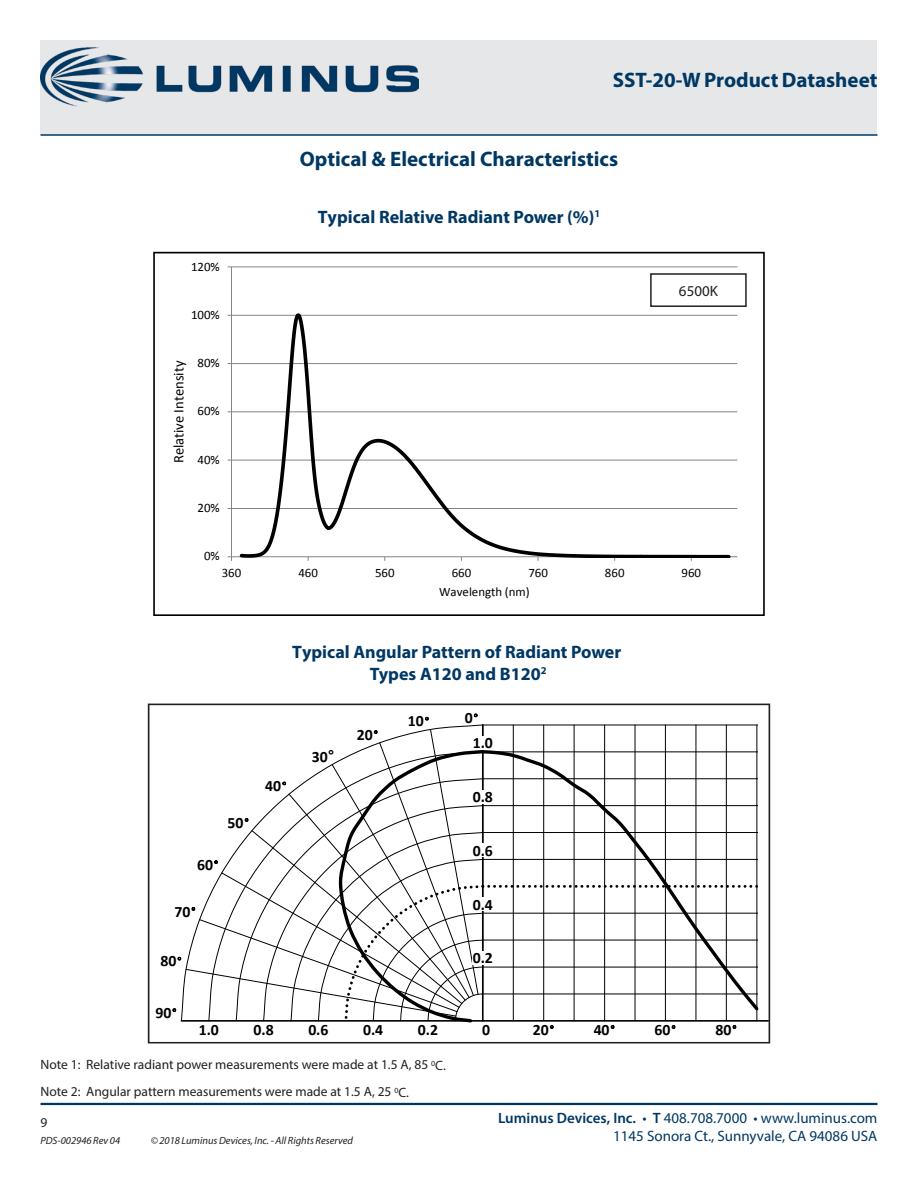
<style>
.page{position:relative;width:918px;height:1188px;background:#fff}
.page>*{position:absolute;margin:0;border:0;box-sizing:border-box;transform-origin:0 0}
.t1{font:700 21px "Myriad Pro";color:#003863}
.t2{font:700 18px/21.6px "Myriad Pro";color:#003863;text-align:center}
.t3{font:700 15.75px "Calibri";letter-spacing:-.005em;color:#000}
.t4{font:15px/18px "Myriad Pro";color:#003863;text-align:right}
.t5{font:15px "Myriad Pro";color:#231f20}
.t6{font:14.7px "Calibri";color:#000}
.t7{font:13.5px/27px "Myriad Pro";color:#231f20}
.t8{font:12.9px "Calibri";letter-spacing:-.005em;color:#000}
.t9{font:italic 10.5px "Myriad Pro";color:#231f20}
.s1{font-style:inherit}
.s2{font-family:"Sim Sun";font-weight:400;font-size:12.45px}
.s3{font-family:"Microsoft Ya Hei"}
.s4{font-weight:600}
</style>
<div class="page">
<div style="left:40px;top:40px;width:838px;height:95px;background:#e6e7e9"></div>
<hr style="left:40px;top:1103px;width:838px;height:2px;background:#003863">
<hr style="left:40px;top:134px;width:838px;height:2px;background:#003863">
<img style="left:41px;top:47px;width:377px;height:60px">
<hr style="left:232px;top:508px;width:505px;height:1px;background:#868686">
<hr style="left:232px;top:460px;width:505px;height:1px;background:#868686">
<hr style="left:232px;top:411px;width:505px;height:1px;background:#868686">
<hr style="left:232px;top:363px;width:505px;height:1px;background:#868686">
<hr style="left:232px;top:315px;width:505px;height:1px;background:#868686">
<hr style="left:232px;top:266px;width:505px;height:1px;background:#868686">
<hr style="left:231px;top:267px;width:1px;height:290px;background:#868686">
<hr style="left:232px;top:556px;width:505px;height:1px;background:#868686">
<svg style="left:238px;top:313px;width:407px;height:245px"></svg>
<svg style="left:637px;top:553px;width:95px;height:8px"></svg>
<div style="left:153px;top:252px;width:612px;height:364px;border:2px solid #000"></div>
<hr style="left:483px;top:1020px;width:286px;height:2px;background:#000">
<hr style="left:483px;top:725px;width:275px;height:1px;background:#000">
<hr style="left:513px;top:725px;width:1px;height:296px;background:#000">
<hr style="left:543px;top:725px;width:1px;height:296px;background:#000">
<hr style="left:574px;top:725px;width:1px;height:296px;background:#000">
<hr style="left:604px;top:725px;width:1px;height:296px;background:#000">
<hr style="left:635px;top:725px;width:1px;height:296px;background:#000">
<hr style="left:665px;top:725px;width:1px;height:296px;background:#000">
<hr style="left:696px;top:725px;width:1px;height:296px;background:#000">
<hr style="left:726px;top:725px;width:1px;height:296px;background:#000">
<hr style="left:757px;top:725px;width:1px;height:296px;background:#000">
<hr style="left:483px;top:725px;width:1px;height:269px;background:#000">
<svg style="left:474px;top:713px;width:4px;height:4px"></svg>
<svg style="left:425px;top:717px;width:4px;height:4px"></svg>
<svg style="left:173px;top:729px;width:585px;height:300px"></svg>
<div style="left:148px;top:704px;width:622px;height:339px;border:2px solid #231f20"></div>
<div style="left:650px;top:273px;width:97px;height:34px;border:2px solid #231f20"></div>
<h1 class="t1" style="left:613px;top:67px;width:266px">SST-20-W Product Datasheet</h1>
<h1 class="t1" style="left:300px;top:145px;width:320px"><span class="s1">O</span>ptical &amp; Electrical Characteristics</h1>
<p class="t8" style="left:191px;top:258px;width:30px">120%</p>
<p class="t8" style="left:191px;top:306px;width:30px">100%</p>
<p class="t6" style="left:169px;top:463px;width:104px;rotate:-90deg">Relative Intensity</p>
<p class="t8" style="left:198px;top:355px;width:24px">80%</p>
<p class="t8" style="left:198px;top:403px;width:24px">60%</p>
<p class="t8" style="left:198px;top:451px;width:24px">40%</p>
<p class="t8" style="left:198px;top:500px;width:24px">20%</p>
<p class="t8" style="left:204px;top:548px;width:17px">0%</p>
<h2 class="t2" style="left:318px;top:206px;width:284px"><span class="s1">T</span>ypical Relative Radiant Power (%)<sup>1</sup></h2>
<p class="t5" style="left:679px;top:281px;width:40px">6500K</p>
<p class="t8" style="left:222px;top:565px;width:21px">360</p>
<p class="t8" style="left:298px;top:565px;width:21px">460</p>
<p class="t8" style="left:375px;top:565px;width:21px">560</p>
<p class="t8" style="left:452px;top:565px;width:21px">660</p>
<p class="t8" style="left:528px;top:565px;width:21px">760</p>
<p class="t8" style="left:605px;top:565px;width:21px">860</p>
<p class="t8" style="left:682px;top:565px;width:21px">960</p>
<p class="t8" style="left:439px;top:584px;width:92px">Wavelength (nm)</p>
<h2 class="t2" style="left:292px;top:641px;width:330px"><span class="s1">T</span>ypical Angular Pattern of Radiant Power<br>Types A120 and B120<sup>2</sup></h2>
<p class="t3" style="left:228px;top:812px;width:30px">50<span class="s2">°</span></p>
<p class="t3" style="left:197px;top:855px;width:30px">60<span class="s2">°</span></p>
<p class="t3" style="left:174px;top:901px;width:30px">70<span class="s2">°</span></p>
<p class="t3" style="left:160px;top:951px;width:30px">80<span class="s2">°</span></p>
<p class="t3" style="left:155px;top:1002px;width:30px">90<span class="s2">°</span></p>
<p class="t3" style="left:265px;top:776px;width:30px">40<span class="s2">°</span></p>
<p class="t3" style="left:312px;top:747px;width:24px">30<span class="s3">°</span></p>
<p class="t3" style="left:357px;top:724px;width:30px">20<span class="s2">°</span></p>
<p class="t3" style="left:408px;top:711px;width:30px">10<span class="s2">°</span></p>
<p class="t3" style="left:465px;top:708px;width:22px">0<span class="s2">°</span></p>
<p class="t3" style="left:473px;top:733px;width:22px">1.0</p>
<p class="t3" style="left:473px;top:787px;width:22px">0.8</p>
<p class="t3" style="left:473px;top:841px;width:22px">0.6</p>
<p class="t3" style="left:473px;top:894px;width:22px">0.4</p>
<p class="t3" style="left:473px;top:948px;width:22px">0.2</p>
<p class="t3" style="left:199px;top:1019px;width:22px">1.0</p>
<p class="t3" style="left:254px;top:1019px;width:22px">0.8</p>
<p class="t3" style="left:308px;top:1019px;width:22px">0.6</p>
<p class="t3" style="left:363px;top:1019px;width:22px">0.4</p>
<p class="t3" style="left:418px;top:1019px;width:22px">0.2</p>
<p class="t3" style="left:482px;top:1019px;width:10px">0</p>
<p class="t3" style="left:533px;top:1019px;width:30px">20<span class="s2">°</span></p>
<p class="t3" style="left:594px;top:1019px;width:30px">40<span class="s2">°</span></p>
<p class="t3" style="left:655px;top:1019px;width:30px">60<span class="s2">°</span></p>
<p class="t3" style="left:715px;top:1019px;width:30px">80<span class="s2">°</span></p>
<p class="t7" style="left:40px;top:1051px;width:407px">Note 1: Relative radiant power measurements were made at 1.5 A, 85 <sup>0</sup>C.<br>Note 2: Angular pattern measurements were made at 1.5 A, 25 <sup>0</sup>C.</p>
<p class="t7" style="left:40px;top:1109px;width:8px">9</p>
<p class="t9" style="left:40px;top:1134px;width:81px">PDS-002946 Rev 04</p>
<p class="t9" style="left:151px;top:1134px;width:204px">© 2018 Luminus Devices, Inc. - All Rights Reserved</p>
<p class="t4" style="left:498px;top:1109px;width:381px"><span class="s4">Luminus Devices, Inc.</span> • <span class="s4">T</span> 408.708.7000 • www.luminus.com<br>1145 Sonora Ct., Sunnyvale, CA 94086 USA</p>
</div>
